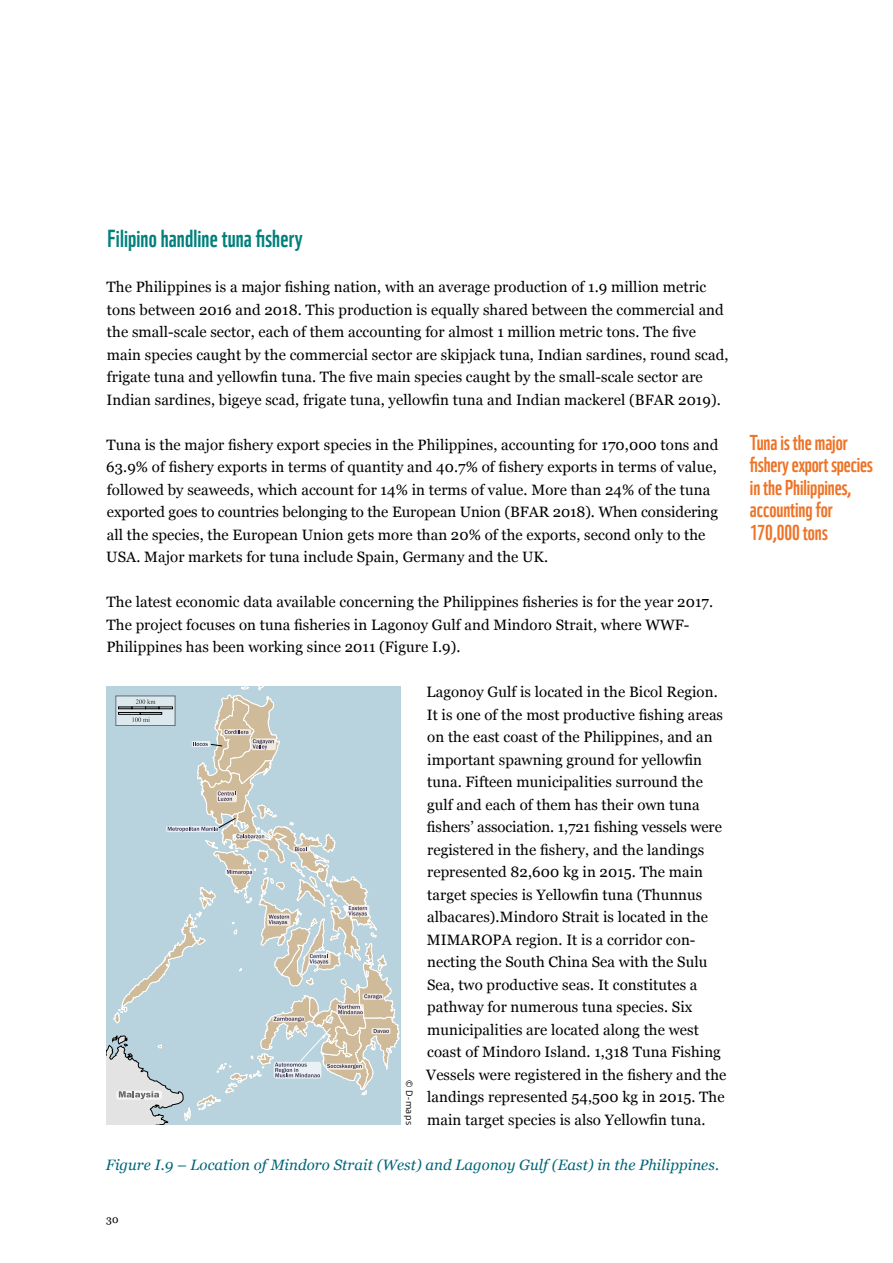
<style>
.page{position:relative;width:893px;height:1263px;background:#fff}
.page>*{position:absolute;margin:0;border:0;box-sizing:border-box;transform-origin:0 0}
.t1{font:24px "WWF";letter-spacing:.005em;color:#00807c}
.t2{font:21px/22.5px "WWF";letter-spacing:-.005em;color:#ee7326}
.t3{font:15px/22.5px "Georgia";letter-spacing:.005em;color:#000}
.t4{font:italic 15px "Georgia";letter-spacing:.005em;color:#006679}
.t5{font:10.5px "Georgia";color:#000}
.t6{font:9px "Open Sans";color:#000}
</style>
<div class="page">
<svg style="left:106px;top:686px;width:294px;height:439px;background:#bfd1d5"></svg>
<h1 class="t1" style="left:108px;top:220px;width:197px">Filipino handline tuna fishery</h1>
<p class="t3" style="left:106px;top:275px;width:623px">The Philippines is a major fishing nation, with an average production of 1.9 million metric tons between 2016 and 2018. This production is equally shared between the commercial and the small-scale sector, each of them accounting for almost 1 million metric tons. The five main species caught by the commercial sector are skipjack tuna, Indian sardines, round scad, frigate tuna and yellowfin tuna. The five main species caught by the small-scale sector are Indian sardines, bigeye scad, frigate tuna, yellowfin tuna and Indian mackerel (BFAR 2019).</p>
<p class="t3" style="left:106px;top:433px;width:614px">Tuna is the major fishery export species in the Philippines, accounting for 170,000 tons and 63.9% of fishery exports in terms of quantity and 40.7% of fishery exports in terms of value, followed by seaweeds, which account for 14% in terms of value. More than 24% of the tuna exported goes to countries belonging to the European Union (BFAR 2018). When considering all the species, the European Union gets more than 20% of the exports, second only to the USA. Major markets for tuna include Spain, Germany and the UK.</p>
<p class="t3" style="left:106px;top:590px;width:608px">The latest economic data available concerning the Philippines fisheries is for the year 2017.<br>The project focuses on tuna fisheries in Lagonoy Gulf and Mindoro Strait, where WWF-<br>Philippines has been working since 2011 (Figure I.9).</p>
<p class="t3" style="left:426px;top:680px;width:302px">Lagonoy Gulf is located in the Bicol Region.<br>It is one of the most productive fishing areas on the east coast of the Philippines, and an important spawning ground for yellowfin tuna. Fifteen municipalities surround the gulf and each of them has their own tuna fishers’ association. 1,721 fishing vessels were registered in the fishery, and the landings represented 82,600 kg in 2015. The main target species is Yellowfin tuna (Thunnus albacares).Mindoro Strait is located in the MIMAROPA region. It is a corridor con&shy;necting the South China Sea with the Sulu Sea, two productive seas. It constitutes a pathway for numerous tuna species. Six municipalities are located along the west coast of Mindoro Island. 1,318 Tuna Fishing Vessels were registered in the fishery and the landings represented 54,500 kg in 2015. The main target species is also Yellowfin tuna.</p>
<p class="t4" style="left:106px;top:1154px;width:615px">Figure I.9 – Location of Mindoro Strait (West) and Lagonoy Gulf (East) in the Philippines.</p>
<p class="t6" style="left:415px;top:1080px;width:46px;rotate:90deg">© D-maps</p>
<p class="t5" style="left:106px;top:1211px;width:14px">30</p>
<h2 class="t2" style="left:750px;top:429px;width:124px">Tuna is the major fishery export species in the Philippines, accounting for<br>170,000 tons</h2>
</div>
